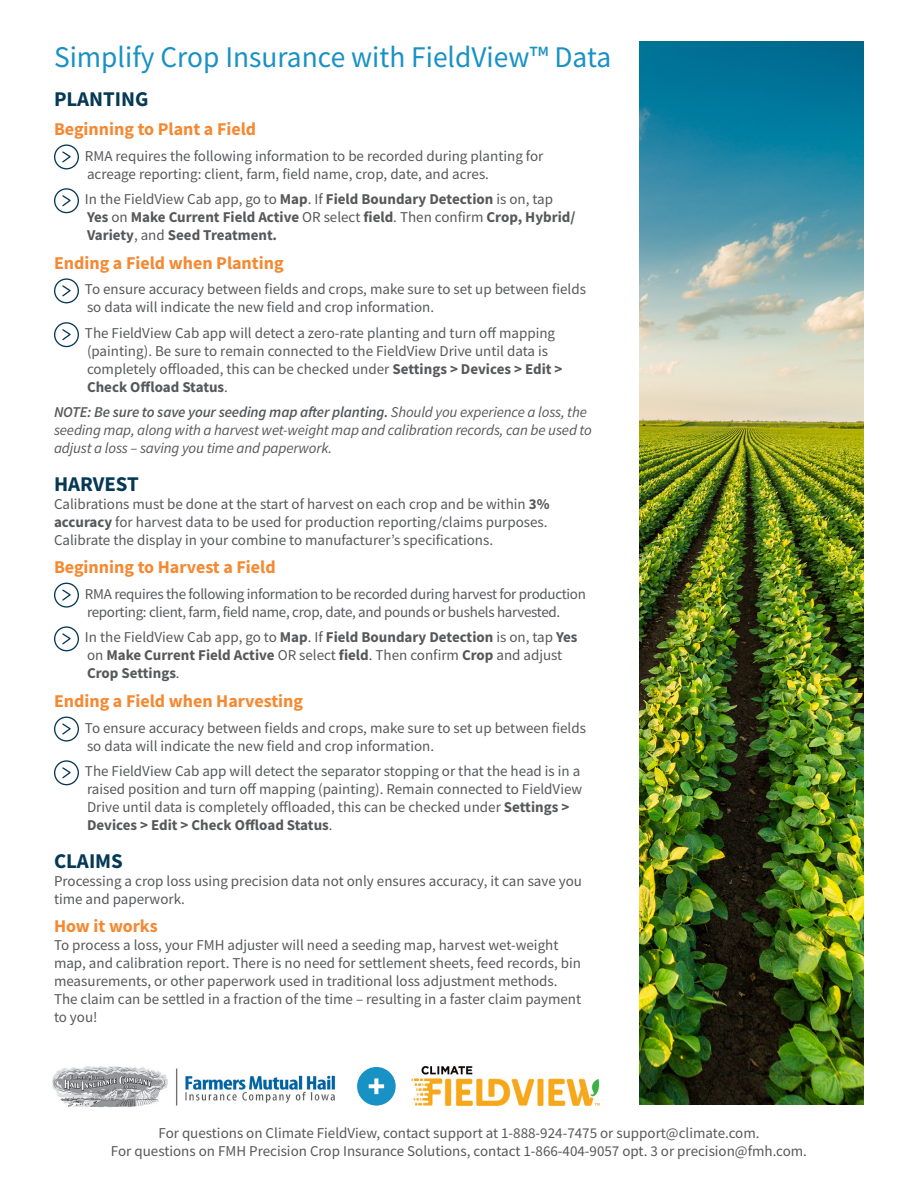
<style>
.page{position:relative;width:918px;height:1188px;background:#fff}
.page>*{position:absolute;margin:0;border:0;box-sizing:border-box;transform-origin:0 0}
.Paragraph_Style_1{font:30px "Source Sans Pro";color:#1891c5}
.Paragraph_Style_1-2{font:700 21px "Source Sans Pro";color:#053955}
.Paragraph_Style_1-3{font:700 18px "Source Sans Pro";color:#f58932}
.Paragraph_Style_1-4{font:15px/18px "Source Sans Pro";color:#57585a}
.Paragraph_Style_1-5{font:700 15px/18px "Source Sans Pro";color:#57585a}
.Paragraph_Style_1-6{font:italic 15px/18px "Source Sans Pro";letter-spacing:-.01em;color:#57585a}
.Paragraph_Style_1-7{font:15px/18px "Source Sans Pro";letter-spacing:-.02em;color:#57585a}
.s1{font-weight:400}
.s2{font-weight:700}
.s3{font-weight:600}
</style>
<div class="page">
<div style="left:54px;top:144px;width:25px;height:25px;border:1px solid #053955;border-radius:50%"></div>
<svg style="left:62px;top:151px;width:9px;height:12px"></svg>
<div style="left:54px;top:188px;width:25px;height:25px;border:1px solid #053955;border-radius:50%"></div>
<svg style="left:62px;top:195px;width:9px;height:12px"></svg>
<div style="left:54px;top:278px;width:25px;height:25px;border:1px solid #053955;border-radius:50%"></div>
<svg style="left:62px;top:285px;width:9px;height:12px"></svg>
<div style="left:54px;top:322px;width:25px;height:25px;border:1px solid #053955;border-radius:50%"></div>
<svg style="left:62px;top:329px;width:9px;height:12px"></svg>
<div style="left:54px;top:583px;width:25px;height:25px;border:1px solid #053955;border-radius:50%"></div>
<svg style="left:62px;top:589px;width:9px;height:12px"></svg>
<div style="left:54px;top:626px;width:25px;height:25px;border:1px solid #053955;border-radius:50%"></div>
<svg style="left:62px;top:633px;width:9px;height:12px"></svg>
<div style="left:54px;top:717px;width:25px;height:25px;border:1px solid #053955;border-radius:50%"></div>
<svg style="left:62px;top:723px;width:9px;height:12px"></svg>
<div style="left:54px;top:760px;width:25px;height:25px;border:1px solid #053955;border-radius:50%"></div>
<svg style="left:62px;top:767px;width:9px;height:12px"></svg>
<img style="left:639px;top:41px;width:225px;height:1064px">
<div style="left:357px;top:1067px;width:39px;height:39px;background:#1891c5;border-radius:50%"></div>
<svg style="left:369px;top:1078px;width:15px;height:16px"></svg>
<img style="left:52px;top:1066px;width:284px;height:42px">
<img style="left:412px;top:1067px;width:187px;height:39px">
<p class="Paragraph_Style_1" style="left:54px;top:37px;width:559px">Simplify Crop Insurance with FieldView™ Data</p>
<p class="Paragraph_Style_1-2" style="left:54px;top:85px;width:96px">PLANTING</p>
<p class="Paragraph_Style_1-3" style="left:54px;top:117px;width:204px">Beginning to Plant a Field</p>
<p class="Paragraph_Style_1-4" style="left:85px;top:146px;width:460px">RMA requires the following information to be recorded during planting for acreage reporting: client, farm, field name, crop, date, and acres.</p>
<p class="Paragraph_Style_1-5" style="left:85px;top:190px;width:492px"><span class="s1">In the FieldView Cab app, go to</span> Map<span class="s1">. If</span> Field Boundary Detection <span class="s1">is on, tap<br></span>Yes <span class="s1">on</span> Make Current Field Active <span class="s1">OR select</span> field<span class="s1">. Then confirm</span> Crop, Hybrid/<br>Variety<span class="s1">, and</span> Seed Treatment.</p>
<p class="Paragraph_Style_1-3" style="left:54px;top:251px;width:231px">Ending a Field when Planting</p>
<p class="Paragraph_Style_1-4" style="left:85px;top:280px;width:503px">To ensure accuracy between fields and crops, make sure to set up between fields so data will indicate the new field and crop information.</p>
<p class="Paragraph_Style_1-4" style="left:85px;top:324px;width:479px">The FieldView Cab app will detect a zero-rate planting and turn off mapping (painting). Be sure to remain connected to the FieldView Drive until data is completely offloaded, this can be checked under <span class="s2">Settings &gt; Devices &gt; Edit &gt; Check Offload Status</span>.</p>
<p class="Paragraph_Style_1-6" style="left:54px;top:403px;width:539px"><span class="s3">NOTE: Be sure to save your seeding map after planting.</span> Should you experience a loss, the seeding map, along with a harvest wet-weight map and calibration records, can be used to adjust a loss – saving you time and paperwork.</p>
<p class="Paragraph_Style_1-2" style="left:54px;top:469px;width:86px">HARVEST</p>
<p class="Paragraph_Style_1-4" style="left:54px;top:494px;width:497px">Calibrations must be done at the start of harvest on each crop and be within <span class="s2">3% accuracy</span> for harvest data to be used for production reporting/claims purposes.<br>Calibrate the display in your combine to manufacturer’s specifications.</p>
<p class="Paragraph_Style_1-3" style="left:54px;top:555px;width:223px">Beginning to Harvest a Field</p>
<p class="Paragraph_Style_1-7" style="left:85px;top:585px;width:503px">RMA requires the following information to be recorded during harvest for production reporting: client, farm, field name, crop, date, and pounds or bushels harvested.</p>
<p class="Paragraph_Style_1-5" style="left:85px;top:628px;width:494px"><span class="s1">In the FieldView Cab app, go to</span> Map<span class="s1">. If</span> Field Boundary Detection <span class="s1">is on, tap</span> Yes <span class="s1">on</span> Make Current Field Active <span class="s1">OR select</span> field<span class="s1">. Then confirm</span> Crop <span class="s1">and adjust<br></span>Crop Settings<span class="s1">.</span></p>
<p class="Paragraph_Style_1-3" style="left:54px;top:689px;width:251px">Ending a Field when Harvesting</p>
<p class="Paragraph_Style_1-4" style="left:85px;top:719px;width:503px">To ensure accuracy between fields and crops, make sure to set up between fields so data will indicate the new field and crop information.</p>
<p class="Paragraph_Style_1-4" style="left:85px;top:762px;width:499px">The FieldView Cab app will detect the separator stopping or that the head is in a raised position and turn off mapping (painting). Remain connected to FieldView Drive until data is completely offloaded, this can be checked under <span class="s2">Settings &gt; Devices &gt; Edit &gt; Check Offload Status</span>.</p>
<p class="Paragraph_Style_1-2" style="left:54px;top:847px;width:71px">CLAIMS</p>
<p class="Paragraph_Style_1-4" style="left:54px;top:872px;width:530px">Processing a crop loss using precision data not only ensures accuracy, it can save you time and paperwork.</p>
<p class="Paragraph_Style_1-3" style="left:54px;top:914px;width:105px">How it works</p>
<p class="Paragraph_Style_1-4" style="left:54px;top:936px;width:529px">To process a loss, your FMH adjuster will need a seeding map, harvest wet-weight map, and calibration report. There is no need for settlement sheets, feed records, bin measurements, or other paperwork used in traditional loss adjustment methods.<br>The claim can be settled in a fraction of the time – resulting in a faster claim payment to you!</p>
<p class="Paragraph_Style_1-4" style="left:111px;top:1124px;width:698px;text-align:center">For questions on Climate FieldView, contact support at 1-888-924-7475 or support@climate.com.<br>For questions on FMH Precision Crop Insurance Solutions, contact 1-866-404-9057 opt. 3 or precision@fmh.com.</p>
</div>
